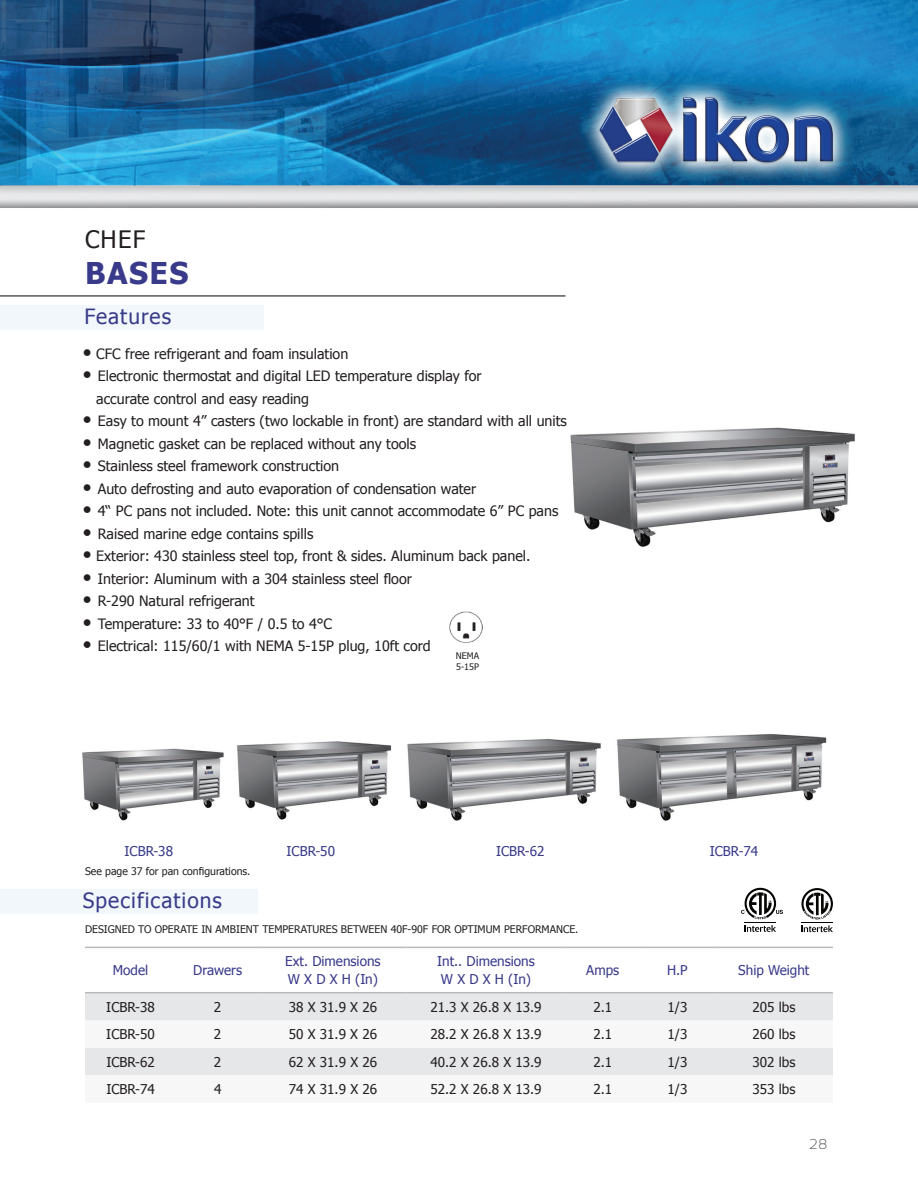
<style>
.page{position:relative;width:918px;height:1188px;background:#fff}
.page>*{position:absolute;margin:0;border:0;box-sizing:border-box;transform-origin:0 0}
.t1{font:700 30px "Tahoma";letter-spacing:.05em;color:#393a8a}
.t2{font:24px "Tahoma";color:#231f20}
.t3{font:21px "Tahoma";letter-spacing:.05em;color:#393a89}
.t4{font:14.25px/22.5px "Tahoma";color:#231f20}
.t5{font:300 14.25px "Sansation";color:#57585a}
.t6{font:13.5px "Tahoma";color:#231f20}
.t7{font:13.5px/18px "Tahoma";color:#393a8a}
.t8{font:10.5px "Tahoma";color:#231f20}
.t9{font:9px/10.8px "Tahoma";color:#231f20}
.s1{font-size:19.5px}
</style>
<div class="page">
<img style="left:0;top:0;width:918px;height:208px">
<img style="left:570px;top:427px;width:285px;height:120px">
<div style="left:0;top:305px;width:264px;height:24px;background:#f1f7fa"></div>
<hr style="left:0;top:295px;width:566px;height:2px;background:#57585a">
<div style="left:0;top:889px;width:257px;height:25px;background:#f1f7fa"></div>
<svg style="left:85px;top:993px;width:748px;height:28px;background:#e5e6e8"></svg>
<div style="left:85px;top:1048px;width:748px;height:27px;background:#e6e7e9"></div>
<hr style="left:85px;top:992px;width:91px;height:1px;background:#b8b9bc">
<hr style="left:176px;top:992px;width:83px;height:1px;background:#b8b9bc">
<hr style="left:259px;top:992px;width:148px;height:1px;background:#b8b9bc">
<hr style="left:407px;top:992px;width:158px;height:1px;background:#b8b9bc">
<hr style="left:565px;top:992px;width:75px;height:1px;background:#b8b9bc">
<hr style="left:640px;top:992px;width:75px;height:1px;background:#b8b9bc">
<hr style="left:715px;top:992px;width:118px;height:1px;background:#b8b9bc">
<hr style="left:85px;top:947px;width:91px;height:1px;background:#b8b9bc">
<hr style="left:176px;top:947px;width:83px;height:1px;background:#b8b9bc">
<hr style="left:259px;top:947px;width:148px;height:1px;background:#b8b9bc">
<hr style="left:407px;top:947px;width:158px;height:1px;background:#b8b9bc">
<hr style="left:565px;top:947px;width:75px;height:1px;background:#b8b9bc">
<hr style="left:640px;top:947px;width:75px;height:1px;background:#b8b9bc">
<hr style="left:715px;top:947px;width:118px;height:1px;background:#b8b9bc">
<img style="left:237px;top:738px;width:364px;height:83px">
<img style="left:617px;top:734px;width:210px;height:87px">
<img style="left:449px;top:611px;width:34px;height:32px">
<svg style="left:745px;top:925px;width:31px;height:7px"></svg>
<hr style="left:745px;top:922px;width:31px;height:1px;background:#040503">
<svg style="left:741px;top:888px;width:42px;height:31px"></svg>
<svg style="left:801px;top:888px;width:32px;height:44px"></svg>
<img style="left:82px;top:748px;width:142px;height:73px">
<h2 class="t2" style="left:85px;top:223px;width:62px">CHEF</h2>
<h1 class="t1" style="left:85px;top:252px;width:105px">BASES</h1>
<h3 class="t3" style="left:85px;top:303px;width:88px">Features</h3>
<p class="t4" style="left:83px;top:342px;width:267px"><span class="s1">•</span> CFC free refrigerant and foam insulation</p>
<p class="t4" style="left:96px;top:364px;width:387px;text-indent:-13px"><span class="s1">•</span> Electronic thermostat and digital LED temperature display for accurate control and easy reading</p>
<p class="t4" style="left:83px;top:409px;width:486px"><span class="s1">•</span> Easy to mount 4” casters (two lockable in front) are standard with all units</p>
<p class="t4" style="left:83px;top:432px;width:335px"><span class="s1">•</span> Magnetic gasket can be replaced without any tools</p>
<p class="t4" style="left:83px;top:454px;width:258px"><span class="s1">•</span> Stainless steel framework construction</p>
<p class="t4" style="left:83px;top:477px;width:395px"><span class="s1">•</span> Auto defrosting and auto evaporation of condensation water</p>
<p class="t4" style="left:83px;top:499px;width:477px"><span class="s1">•</span> 4“ PC pans not included. Note: this unit cannot accommodate 6” PC pans</p>
<p class="t4" style="left:83px;top:522px;width:232px"><span class="s1">•</span> Raised marine edge contains spills</p>
<p class="t4" style="left:83px;top:544px;width:449px"><span class="s1">•</span> Exterior: 430 stainless steel top, front &amp; sides. Aluminum back panel.</p>
<p class="t4" style="left:83px;top:567px;width:330px"><span class="s1">•</span> Interior: Aluminum with a 304 stainless steel floor</p>
<p class="t4" style="left:83px;top:589px;width:173px"><span class="s1">•</span> R-290 Natural refrigerant</p>
<p class="t4" style="left:83px;top:612px;width:251px"><span class="s1">•</span> Temperature: 33 to 40°F / 0.5 to 4°C</p>
<p class="t4" style="left:83px;top:634px;width:349px"><span class="s1">•</span> Electrical: 115/60/1 with NEMA 5-15P plug, 10ft cord</p>
<p class="t9" style="left:456px;top:650px;width:25px">NEMA<br>5-15P</p>
<p class="t7" style="left:125px;top:842px;width:50px">ICBR-38</p>
<p class="t8" style="left:85px;top:864px;width:167px">See page 37 for pan configurations.</p>
<h3 class="t3" style="left:83px;top:887px;width:141px">Specifications</h3>
<p class="t7" style="left:287px;top:842px;width:50px">ICBR-50</p>
<p class="t7" style="left:496px;top:842px;width:50px">ICBR-62</p>
<p class="t7" style="left:710px;top:842px;width:50px">ICBR-74</p>
<p class="t8" style="left:85px;top:923px;width:495px">DESIGNED TO OPERATE IN AMBIENT TEMPERATURES BETWEEN 40F-90F FOR OPTIMUM PERFORMANCE.</p>
<p class="t7" style="left:113px;top:961px;width:37px">Model</p>
<p class="t7" style="left:193px;top:961px;width:50px">Drawers</p>
<p class="t7" style="left:285px;top:952px;width:97px">Ext. Dimensions<br>W X D X H (In)</p>
<p class="t7" style="left:437px;top:952px;width:99px">Int.. Dimensions<br>W X D X H (In)</p>
<p class="t7" style="left:586px;top:961px;width:34px">Amps</p>
<p class="t7" style="left:667px;top:961px;width:22px">H.P</p>
<p class="t7" style="left:738px;top:961px;width:73px">Ship Weight</p>
<p class="t6" style="left:106px;top:998px;width:50px">ICBR-38</p>
<p class="t6" style="left:214px;top:998px;width:9px">2</p>
<p class="t6" style="left:289px;top:998px;width:90px">38 X 31.9 X 26</p>
<p class="t6" style="left:430px;top:998px;width:113px">21.3 X 26.8 X 13.9</p>
<p class="t6" style="left:593px;top:998px;width:20px">2.1</p>
<p class="t6" style="left:667px;top:998px;width:21px">1/3</p>
<p class="t6" style="left:752px;top:998px;width:44px">205 lbs</p>
<p class="t6" style="left:106px;top:1025px;width:50px">ICBR-50</p>
<p class="t6" style="left:214px;top:1025px;width:9px">2</p>
<p class="t6" style="left:289px;top:1025px;width:90px">50 X 31.9 X 26</p>
<p class="t6" style="left:430px;top:1025px;width:113px">28.2 X 26.8 X 13.9</p>
<p class="t6" style="left:593px;top:1025px;width:20px">2.1</p>
<p class="t6" style="left:668px;top:1025px;width:21px">1/3</p>
<p class="t6" style="left:752px;top:1025px;width:44px">260 lbs</p>
<p class="t6" style="left:106px;top:1053px;width:50px">ICBR-62</p>
<p class="t6" style="left:214px;top:1053px;width:9px">2</p>
<p class="t6" style="left:289px;top:1053px;width:90px">62 X 31.9 X 26</p>
<p class="t6" style="left:430px;top:1053px;width:113px">40.2 X 26.8 X 13.9</p>
<p class="t6" style="left:593px;top:1053px;width:20px">2.1</p>
<p class="t6" style="left:668px;top:1053px;width:21px">1/3</p>
<p class="t6" style="left:752px;top:1053px;width:44px">302 lbs</p>
<p class="t6" style="left:106px;top:1080px;width:50px">ICBR-74</p>
<p class="t6" style="left:214px;top:1080px;width:9px">4</p>
<p class="t6" style="left:289px;top:1080px;width:90px">74 X 31.9 X 26</p>
<p class="t6" style="left:430px;top:1080px;width:113px">52.2 X 26.8 X 13.9</p>
<p class="t6" style="left:593px;top:1080px;width:20px">2.1</p>
<p class="t6" style="left:668px;top:1080px;width:21px">1/3</p>
<p class="t6" style="left:752px;top:1080px;width:44px">353 lbs</p>
<p class="t5" style="left:809px;top:1136px;width:20px">28</p>
</div>
